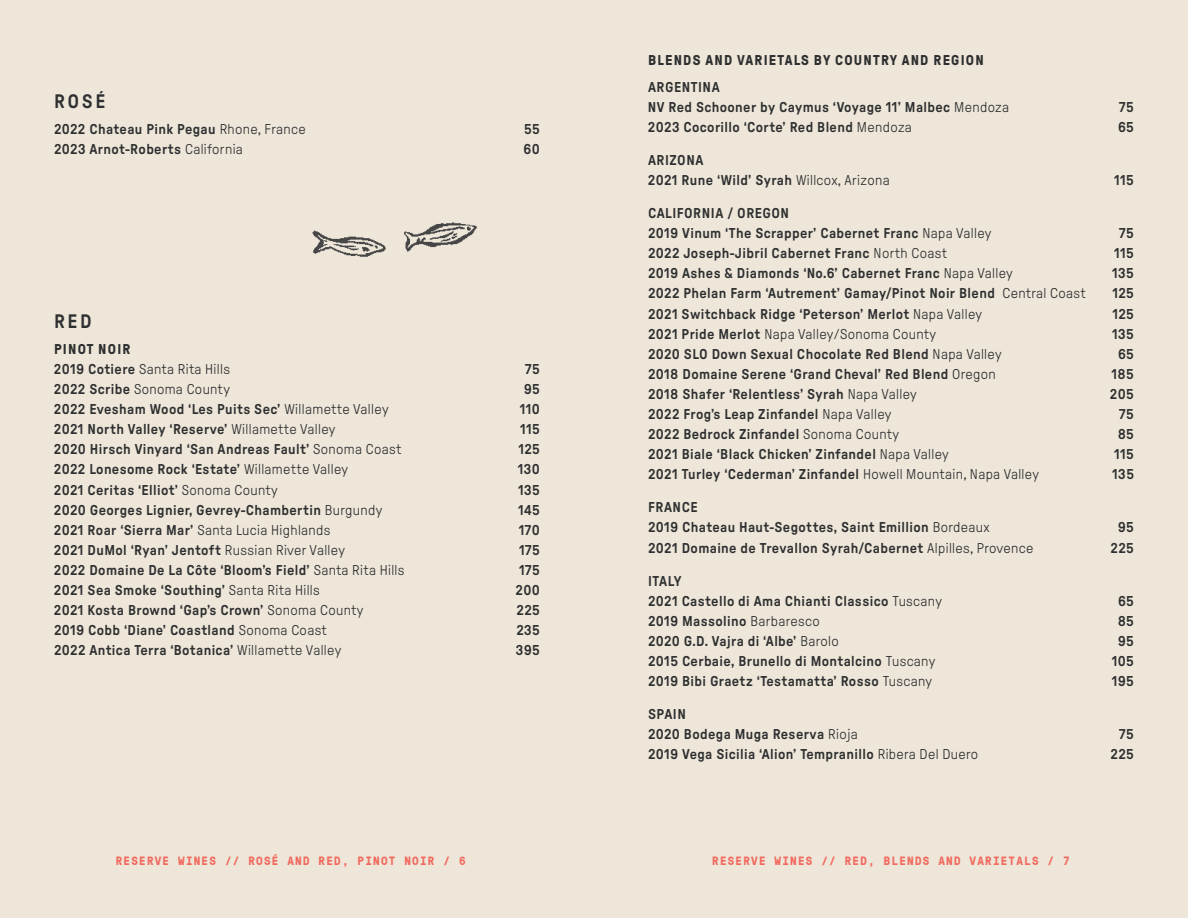
<style>
.page{position:relative;width:1188px;height:918px;background:#ede6d9}
.page>*{position:absolute;margin:0;border:0;box-sizing:border-box;transform-origin:0 0}
.t1{font:500 19.5px "GT Pressura";letter-spacing:.13em;color:#2e2f30}
.t2{font:500 14.25px/20.1px "GT Pressura";letter-spacing:.025em;color:#2e2f30}
.t3{font:300 14.25px/20.1px "GT Pressura";letter-spacing:.025em;color:#2e2f30}
.t4{font:700 14.25px "GT Pressura";letter-spacing:.085em;color:#2e2f30}
.t5{font:700 12px "GT Pressura Mono";letter-spacing:.1em;color:#f26a5f}
.s1{font-weight:300}
.s2{font-weight:700}
.s3{font-weight:500}
</style>
<div class="page">
<img style="left:296px;top:220px;width:244px;height:37px">
<h1 class="t1" style="left:54px;top:89px;width:53px">ROSÉ</h1>
<p class="t2" style="left:54px;top:119px;width:253px">2022 Chateau Pink Pegau <span class="s1">Rhone, France</span></p>
<p class="t2" style="left:524px;top:119px;width:17px">55</p>
<p class="t2" style="left:54px;top:139px;width:190px">2023 Arnot-Roberts <span class="s1">California</span></p>
<p class="t2" style="left:524px;top:139px;width:18px">60</p>
<h1 class="t1" style="left:54px;top:309px;width:39px">RED</h1>
<p class="t3" style="left:54px;top:339px;width:178px"><span class="s2">PINOT NOIR<br></span><span class="s3">2019 Cotiere</span> Santa Rita Hills</p>
<p class="t2" style="left:525px;top:359px;width:17px">75</p>
<p class="t3" style="left:54px;top:379px;width:178px"><span class="s3">2022 Scribe</span> Sonoma County</p>
<p class="t2" style="left:524px;top:379px;width:17px">95</p>
<p class="t2" style="left:54px;top:399px;width:336px">2022 Evesham Wood ‘Les Puits Sec’ <span class="s1">Willamette Valley</span></p>
<p class="t2" style="left:520px;top:399px;width:22px">110</p>
<p class="t2" style="left:54px;top:419px;width:283px">2021 North Valley ‘Reserve’ <span class="s1">Willamette Valley</span></p>
<p class="t2" style="left:520px;top:419px;width:21px">115</p>
<p class="t2" style="left:54px;top:439px;width:349px">2020 Hirsch Vinyard ‘San Andreas Fault’ <span class="s1">Sonoma Coast</span></p>
<p class="t2" style="left:519px;top:439px;width:23px">125</p>
<p class="t2" style="left:54px;top:459px;width:296px">2022 Lonesome Rock ‘Estate’ <span class="s1">Willamette Valley</span></p>
<p class="t2" style="left:518px;top:459px;width:24px">130</p>
<p class="t2" style="left:54px;top:479px;width:225px">2021 Ceritas ‘Elliot’ <span class="s1">Sonoma County</span></p>
<p class="t2" style="left:518px;top:479px;width:23px">135</p>
<p class="t2" style="left:54px;top:499px;width:330px">2020 Georges Lignier, Gevrey-Chambertin <span class="s1">Burgundy</span></p>
<p class="t2" style="left:518px;top:499px;width:23px">145</p>
<p class="t2" style="left:54px;top:519px;width:278px">2021 Roar ‘Sierra Mar’ <span class="s1">Santa Lucia Highlands</span></p>
<p class="t2" style="left:519px;top:519px;width:23px">170</p>
<p class="t2" style="left:54px;top:540px;width:292px">2021 DuMol ‘Ryan’ Jentoft <span class="s1">Russian River Valley</span></p>
<p class="t2" style="left:519px;top:540px;width:22px">175</p>
<p class="t2" style="left:54px;top:560px;width:352px">2022 Domaine De La Côte ‘Bloom’s Field’ <span class="s1">Santa Rita Hills</span></p>
<p class="t2" style="left:519px;top:560px;width:22px">175</p>
<p class="t2" style="left:54px;top:580px;width:267px">2021 Sea Smoke ‘Southing’ <span class="s1">Santa Rita Hills</span></p>
<p class="t2" style="left:516px;top:580px;width:26px">200</p>
<p class="t2" style="left:54px;top:600px;width:311px">2021 Kosta Brownd ‘Gap’s Crown’ <span class="s1">Sonoma County</span></p>
<p class="t2" style="left:517px;top:600px;width:25px">225</p>
<p class="t2" style="left:54px;top:620px;width:275px">2019 Cobb ‘Diane’ Coastland <span class="s1">Sonoma Coast</span></p>
<p class="t2" style="left:516px;top:620px;width:25px">235</p>
<p class="t2" style="left:54px;top:640px;width:289px">2022 Antica Terra ‘Botanica’ <span class="s1">Willamette Valley</span></p>
<p class="t2" style="left:516px;top:640px;width:26px">395</p>
<p class="t5" style="left:116px;top:852px;width:351px">RESERVE WINES // ROSÉ AND RED, PINOT NOIR / 6</p>
<p class="t4" style="left:648px;top:53px;width:337px">BLENDS AND VARIETALS BY COUNTRY AND REGION</p>
<p class="t2" style="left:648px;top:76px;width:363px">ARGENTINA<br>NV Red Schooner by Caymus ‘Voyage 11’ Malbec <span class="s1">Mendoza</span></p>
<p class="t2" style="left:1119px;top:97px;width:17px">75</p>
<p class="t2" style="left:648px;top:117px;width:265px">2023 Cocorillo ‘Corte’ Red Blend <span class="s1">Mendoza</span></p>
<p class="t2" style="left:1118px;top:117px;width:17px">65</p>
<p class="t2" style="left:648px;top:150px;width:243px">ARIZONA<br>2021 Rune ‘Wild’ Syrah <span class="s1">Willcox, Arizona</span></p>
<p class="t2" style="left:1114px;top:170px;width:21px">115</p>
<p class="t2" style="left:648px;top:203px;width:345px">CALIFORNIA / OREGON<br>2019 Vinum ‘The Scrapper’ Cabernet Franc <span class="s1">Napa Valley</span></p>
<p class="t2" style="left:1119px;top:223px;width:17px">75</p>
<p class="t2" style="left:648px;top:243px;width:301px">2022 Joseph-Jibril Cabernet Franc <span class="s1">North Coast</span></p>
<p class="t2" style="left:1114px;top:243px;width:21px">115</p>
<p class="t2" style="left:648px;top:263px;width:366px">2019 Ashes &amp; Diamonds ‘No.6’ Cabernet Franc <span class="s1">Napa Valley</span></p>
<p class="t2" style="left:1112px;top:263px;width:23px">135</p>
<p class="t2" style="left:648px;top:283px;width:439px">2022 Phelan Farm ‘Autrement’ Gamay/Pinot Noir Blend <span class="s1">Central Coast</span></p>
<p class="t2" style="left:1113px;top:283px;width:23px">125</p>
<p class="t2" style="left:648px;top:303px;width:336px">2021 Switchback Ridge ‘Peterson’ Merlot <span class="s1">Napa Valley</span></p>
<p class="t2" style="left:1113px;top:303px;width:23px">125</p>
<p class="t3" style="left:648px;top:324px;width:290px"><span class="s3">2021 Pride Merlot</span> Napa Valley/Sonoma County</p>
<p class="t2" style="left:1112px;top:323px;width:23px">135</p>
<p class="t2" style="left:648px;top:343px;width:355px">2020 SLO Down Sexual Chocolate Red Blend <span class="s1">Napa Valley</span></p>
<p class="t2" style="left:1118px;top:343px;width:17px">65</p>
<p class="t2" style="left:648px;top:364px;width:349px">2018 Domaine Serene ‘Grand Cheval’ Red Blend <span class="s1">Oregon</span></p>
<p class="t2" style="left:1112px;top:364px;width:24px">185</p>
<p class="t2" style="left:648px;top:384px;width:270px">2018 Shafer ‘Relentless’ Syrah <span class="s1">Napa Valley</span></p>
<p class="t2" style="left:1110px;top:384px;width:26px">205</p>
<p class="t2" style="left:648px;top:404px;width:245px">2022 Frog’s Leap Zinfandel <span class="s1">Napa Valley</span></p>
<p class="t2" style="left:1119px;top:404px;width:17px">75</p>
<p class="t2" style="left:648px;top:424px;width:253px">2022 Bedrock Zinfandel <span class="s1">Sonoma County</span></p>
<p class="t2" style="left:1118px;top:424px;width:18px">85</p>
<p class="t2" style="left:648px;top:444px;width:302px">2021 Biale ‘Black Chicken’ Zinfandel <span class="s1">Napa Valley</span></p>
<p class="t2" style="left:1114px;top:444px;width:21px">115</p>
<p class="t2" style="left:648px;top:464px;width:392px">2021 Turley ‘Cederman’ Zinfandel <span class="s1">Howell Mountain, Napa Valley</span></p>
<p class="t2" style="left:1112px;top:464px;width:23px">135</p>
<p class="t2" style="left:648px;top:497px;width:343px">FRANCE<br>2019 Chateau Haut-Segottes, Saint Emillion <span class="s1">Bordeaux</span></p>
<p class="t2" style="left:1118px;top:517px;width:17px">95</p>
<p class="t2" style="left:648px;top:537px;width:387px">2021 Domaine de Trevallon Syrah/Cabernet <span class="s1">Alpilles, Provence</span></p>
<p class="t2" style="left:1111px;top:537px;width:25px">225</p>
<p class="t2" style="left:648px;top:570px;width:295px">ITALY<br>2021 Castello di Ama Chianti Classico <span class="s1">Tuscany</span></p>
<p class="t2" style="left:1118px;top:590px;width:17px">65</p>
<p class="t2" style="left:648px;top:611px;width:173px">2019 Massolino <span class="s1">Barbaresco</span></p>
<p class="t2" style="left:1118px;top:611px;width:18px">85</p>
<p class="t2" style="left:648px;top:631px;width:192px">2020 G.D. Vajra di ‘Albe’ <span class="s1">Barolo</span></p>
<p class="t2" style="left:1118px;top:631px;width:17px">95</p>
<p class="t2" style="left:648px;top:651px;width:289px">2015 Cerbaie, Brunello di Montalcino <span class="s1">Tuscany</span></p>
<p class="t2" style="left:1112px;top:651px;width:24px">105</p>
<p class="t2" style="left:648px;top:671px;width:286px">2019 Bibi Graetz ‘Testamatta’ Rosso <span class="s1">Tuscany</span></p>
<p class="t2" style="left:1112px;top:671px;width:24px">195</p>
<p class="t2" style="left:648px;top:704px;width:211px">SPAIN<br>2020 Bodega Muga Reserva <span class="s1">Rioja</span></p>
<p class="t2" style="left:1119px;top:724px;width:17px">75</p>
<p class="t2" style="left:648px;top:744px;width:332px">2019 Vega Sicilia ‘Alion’ Tempranillo <span class="s1">Ribera Del Duero</span></p>
<p class="t2" style="left:1111px;top:744px;width:25px">225</p>
<p class="t5" style="left:712px;top:852px;width:359px">RESERVE WINES // RED, BLENDS AND VARIETALS / 7</p>
</div>
